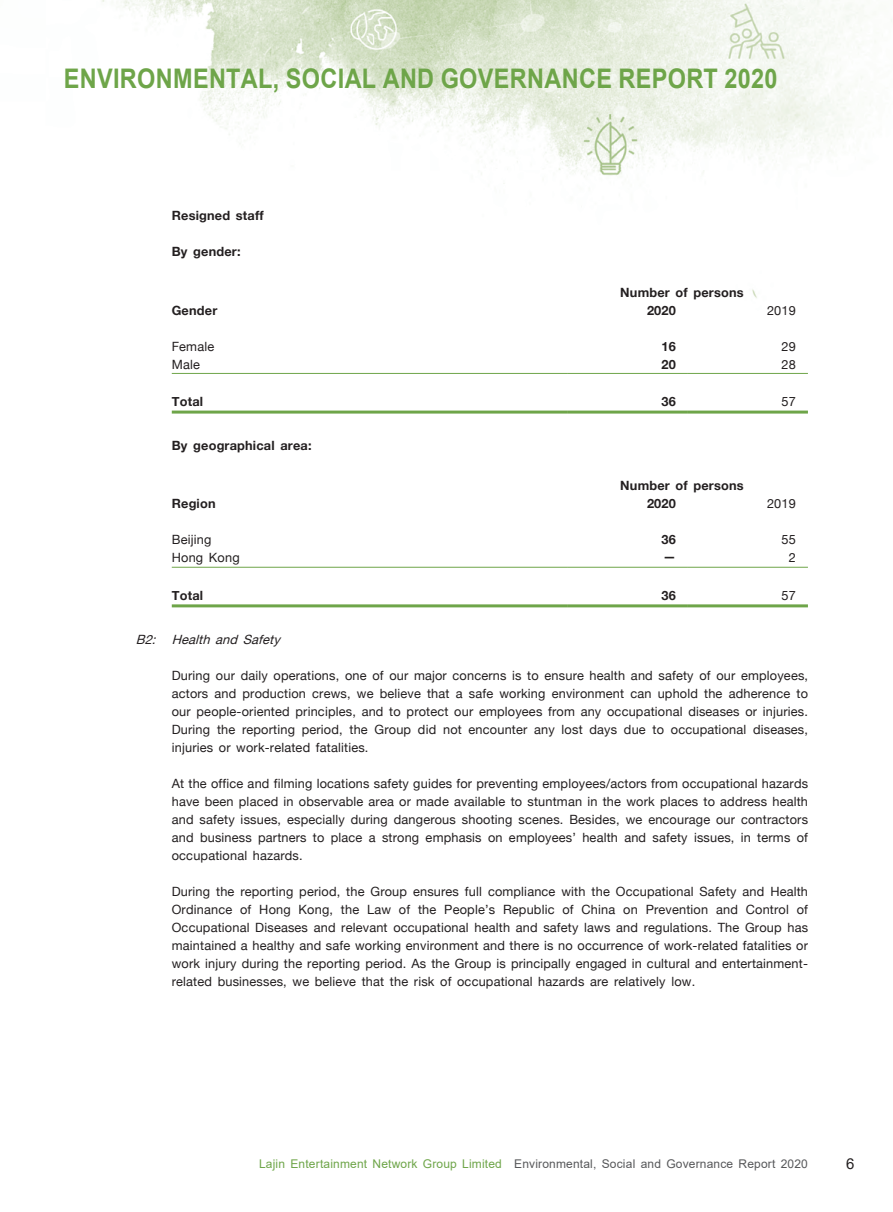
<style>
.page{position:relative;width:893px;height:1212px;background:#fff}
.page>*{position:absolute;margin:0;border:0;box-sizing:border-box;transform-origin:0 0}
.t1{font:700 27px "Arial";letter-spacing:.015em;color:#6ea549;scale:.87 1}
.t2{font:15px "Arial";color:#231f20}
._14_______P6{font:12.75px/18px "Helvetica Neue";letter-spacing:.015em;color:#231f20;text-align:justify}
._01_Body_Text{font:700 12.75px "Helvetica Neue";letter-spacing:.015em;color:#231f20}
._14_______P6-2{font:700 12.75px "Helvetica Neue";letter-spacing:.015em;color:#231f20}
._15_Table_Stub{font:12.75px "Helvetica Neue";letter-spacing:.015em;color:#231f20}
._15_Table_Stub-2{font:700 12.75px "Helvetica Neue";letter-spacing:.015em;color:#231f20}
._01_Body_Text-2{font:12.75px "Helvetica Neue";letter-spacing:.015em;color:#231f20}
._06_______H4{font:italic 12.75px "Helvetica Neue";color:#231f20}
.t3{font:12px "Arial";letter-spacing:.015em;color:#57585a}
.s1{color:#6ea549}
</style>
<div class="page">
<img style="left:102px;top:0;width:790px;height:608px">
<hr style="left:172px;top:373px;width:396px;height:1px;background:#6ea549">
<hr style="left:568px;top:373px;width:120px;height:1px;background:#6ea549">
<hr style="left:688px;top:373px;width:120px;height:1px;background:#6ea549">
<hr style="left:172px;top:411px;width:396px;height:3px;background:#6ea549">
<hr style="left:568px;top:411px;width:120px;height:3px;background:#6ea549">
<hr style="left:688px;top:411px;width:120px;height:3px;background:#6ea549">
<hr style="left:172px;top:567px;width:396px;height:1px;background:#6ea549">
<hr style="left:568px;top:567px;width:120px;height:1px;background:#6ea549">
<hr style="left:688px;top:567px;width:120px;height:1px;background:#6ea549">
<hr style="left:172px;top:604px;width:396px;height:3px;background:#6ea549">
<hr style="left:568px;top:604px;width:120px;height:3px;background:#6ea549">
<hr style="left:688px;top:604px;width:120px;height:3px;background:#6ea549">
<h1 class="t1" style="left:64px;top:60px;width:822px">ENVIRONMENTAL, SOCIAL AND GOVERNANCE REPORT 2020</h1>
<p class="_14_______P6-2" style="left:172px;top:206px;width:93px">Resigned staff</p>
<p class="_14_______P6-2" style="left:172px;top:242px;width:70px">By gender:</p>
<p class="_01_Body_Text" style="left:620px;top:282px;width:125px">Number of persons</p>
<p class="_15_Table_Stub-2" style="left:172px;top:300px;width:47px">Gender</p>
<p class="_01_Body_Text" style="left:647px;top:300px;width:30px">2020</p>
<p class="_01_Body_Text-2" style="left:767px;top:301px;width:30px">2019</p>
<p class="_15_Table_Stub" style="left:172px;top:337px;width:44px">Female</p>
<p class="_01_Body_Text" style="left:662px;top:336px;width:16px">16</p>
<p class="_01_Body_Text-2" style="left:782px;top:337px;width:16px">29</p>
<p class="_15_Table_Stub" style="left:172px;top:355px;width:30px">Male</p>
<p class="_01_Body_Text" style="left:662px;top:354px;width:16px">20</p>
<p class="_01_Body_Text-2" style="left:782px;top:355px;width:16px">28</p>
<p class="_15_Table_Stub-2" style="left:172px;top:391px;width:33px">Total</p>
<p class="_01_Body_Text" style="left:662px;top:391px;width:16px">36</p>
<p class="_01_Body_Text-2" style="left:782px;top:392px;width:16px">57</p>
<p class="_14_______P6-2" style="left:172px;top:435px;width:141px">By geographical area:</p>
<p class="_01_Body_Text" style="left:620px;top:476px;width:125px">Number of persons</p>
<p class="_15_Table_Stub-2" style="left:172px;top:494px;width:45px">Region</p>
<p class="_01_Body_Text" style="left:647px;top:494px;width:30px">2020</p>
<p class="_01_Body_Text-2" style="left:767px;top:495px;width:30px">2019</p>
<p class="_15_Table_Stub" style="left:172px;top:531px;width:41px">Beijing</p>
<p class="_01_Body_Text" style="left:662px;top:530px;width:16px">36</p>
<p class="_01_Body_Text-2" style="left:782px;top:531px;width:16px">55</p>
<p class="_15_Table_Stub" style="left:172px;top:549px;width:69px">Hong Kong</p>
<p class="_01_Body_Text" style="left:663px;top:546px;width:14px">—</p>
<p class="_01_Body_Text-2" style="left:789px;top:549px;width:9px">2</p>
<p class="_15_Table_Stub-2" style="left:172px;top:585px;width:33px">Total</p>
<p class="_01_Body_Text" style="left:662px;top:585px;width:16px">36</p>
<p class="_01_Body_Text-2" style="left:782px;top:586px;width:16px">57</p>
<p class="_06_______H4" style="left:136px;top:630px;width:151px">B2: HealthandSafety</p>
<p class="_14_______P6" style="left:172px;top:667px;width:638px">During our daily operations, one of our major concerns is to ensure health and safety of our employees, actors and production crews, we believe that a safe working environment can uphold the adherence to our people-oriented principles, and to protect our employees from any occupational diseases or injuries.<br>During the reporting period, the Group did not encounter any lost days due to occupational diseases, injuries or work-related fatalities.</p>
<p class="_14_______P6" style="left:172px;top:775px;width:638px">At the office and filming locations safety guides for preventing employees/actors from occupational hazards have been placed in observable area or made available to stuntman in the work places to address health and safety issues, especially during dangerous shooting scenes. Besides, we encourage our contractors and business partners to place a strong emphasis on employees’ health and safety issues, in terms of occupational hazards.</p>
<p class="_14_______P6" style="left:172px;top:883px;width:638px">During the reporting period, the Group ensures full compliance with the Occupational Safety and Health Ordinance of Hong Kong, the Law of the People’s Republic of China on Prevention and Control of Occupational Diseases and relevant occupational health and safety laws and regulations. The Group has maintained a healthy and safe working environment and there is no occurrence of work-related fatalities or work injury during the reporting period. As the Group is principally engaged in cultural and entertainment&shy;related businesses, we believe that the risk of occupational hazards are relatively low.</p>
<p class="t3" style="left:259px;top:1155px;width:550px"><span class="s1">Lajin Entertainment Network Group Limited</span> Environmental, Social and Governance Report 2020</p>
<p class="t2" style="left:846px;top:1153px;width:10px">6</p>
</div>
